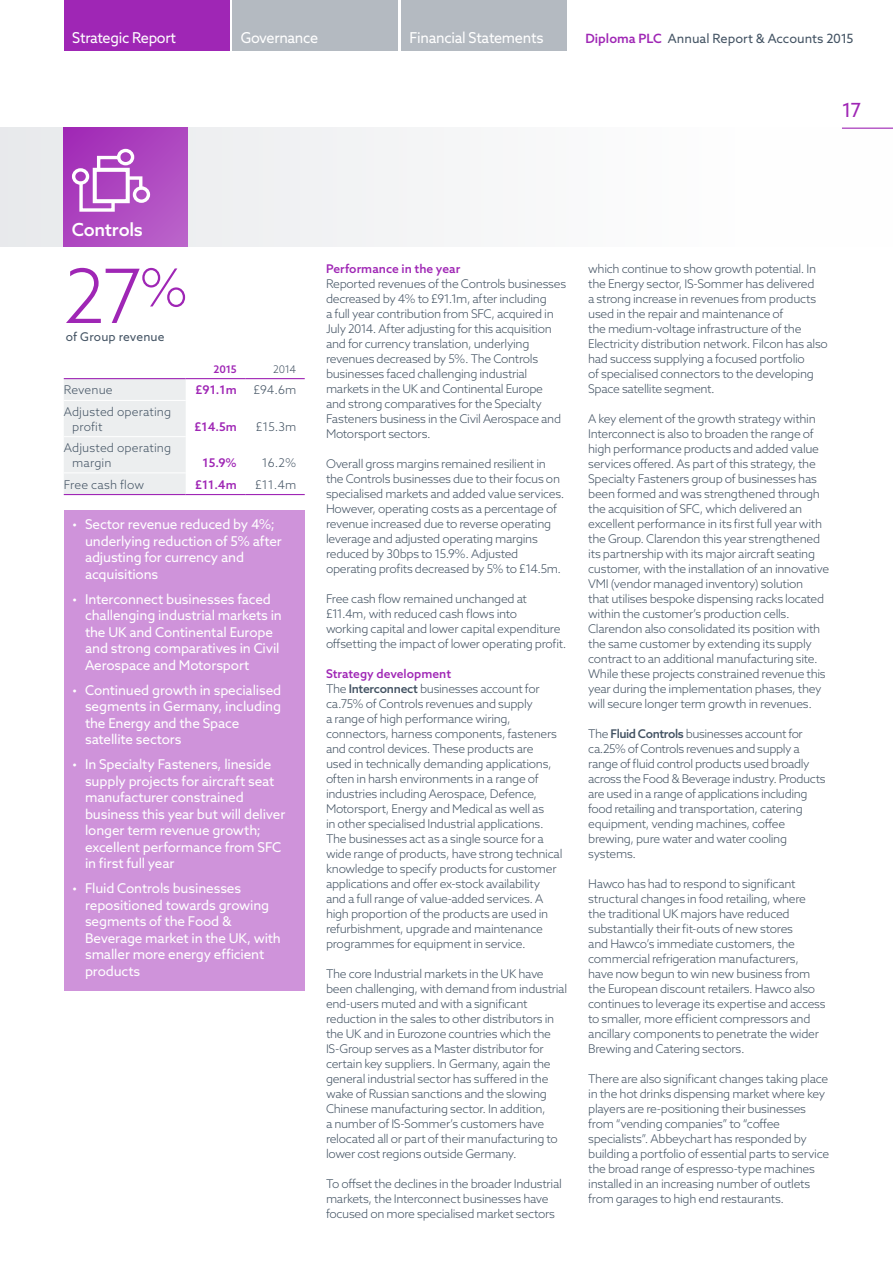
<style>
.page{position:relative;width:893px;height:1263px;background:#fff}
.page>*{position:absolute;margin:0;border:0;box-sizing:border-box;transform-origin:0 0}
.t1{font:300 75px "Azo Sans";color:#9f26b5}
.t2{font:19.5px "Azo Sans";color:#9f26b5}
.t3{font:500 18px "Azo Sans";letter-spacing:-.015em;color:#fff}
.t4{font:15px "Azo Sans";letter-spacing:-.02em;color:#fff;scale:.96 1}
.t5{font:13.5px/16.5px "Azo Sans";letter-spacing:-.01em;color:#fff}
.t6{font:12.75px "Azo Sans";color:#435363}
.t7{font:300 12px/15px "Azo Sans";letter-spacing:-.025em;color:#435363}
.t8{font:300 12px/15px "Azo Sans";letter-spacing:.01em;color:#435363}
.t9{font:500 12px "Azo Sans";color:#9f26b5}
.t10{font:12px "Azo Sans";letter-spacing:.01em;color:#435363}
.t11{font:300 12px "Azo Sans";color:#435363}
.t12{font:500 10.5px "Azo Sans";color:#9f26b5}
.t13{font:300 10.5px "Azo Sans";color:#435363}
.s1{font-weight:500;color:#9f26b5}
.s2{font-weight:500}
</style>
<div class="page">
<div style="left:0;top:128px;width:433px;height:119px;background:#f0f1f3"></div>
<hr style="left:842px;top:128px;width:51px;height:1px;background:#9f26b5">
<div style="left:64px;top:0;width:166px;height:51px;background:#9f26b5"></div>
<div style="left:232px;top:0;width:166px;height:51px;background:#b4bac1"></div>
<div style="left:401px;top:0;width:166px;height:51px;background:#b4bac1"></div>
<svg style="left:64px;top:128px;width:123px;height:119px;background:#ae48c0"></svg>
<div style="left:117px;top:149px;width:17px;height:16px;border:3px solid #fff;border-radius:50%"></div>
<div style="left:72px;top:168px;width:17px;height:17px;border:3px solid #fff;border-radius:50%"></div>
<div style="left:133px;top:186px;width:17px;height:17px;border:3px solid #fff;border-radius:50%"></div>
<svg style="left:78px;top:154px;width:66px;height:59px"></svg>
<div style="left:64px;top:510px;width:241px;height:480px;background:#cf93da"></div>
<svg style="left:64px;top:379px;width:241px;height:115px"></svg>
<hr style="left:64px;top:400px;width:122px;height:1px;background:#fff">
<hr style="left:186px;top:400px;width:59px;height:1px;background:#fff">
<hr style="left:245px;top:400px;width:60px;height:1px;background:#fff">
<hr style="left:64px;top:436px;width:122px;height:1px;background:#fff">
<hr style="left:186px;top:436px;width:59px;height:1px;background:#fff">
<hr style="left:245px;top:436px;width:60px;height:1px;background:#fff">
<hr style="left:64px;top:494px;width:122px;height:1px;background:#9f26b5">
<hr style="left:64px;top:472px;width:122px;height:1px;background:#fff">
<hr style="left:64px;top:378px;width:122px;height:1px;background:#9f26b5">
<hr style="left:186px;top:378px;width:59px;height:1px;background:#9f26b5">
<hr style="left:245px;top:378px;width:60px;height:1px;background:#9f26b5">
<hr style="left:186px;top:494px;width:59px;height:1px;background:#9f26b5">
<hr style="left:245px;top:494px;width:60px;height:1px;background:#9f26b5">
<hr style="left:186px;top:472px;width:59px;height:1px;background:#fff">
<hr style="left:245px;top:472px;width:60px;height:1px;background:#fff">
<p class="t4" style="left:72px;top:27px;width:110px">Strategic Report</p>
<p class="t4" style="left:241px;top:27px;width:82px">Governance</p>
<p class="t4" style="left:409px;top:27px;width:141px">Financial Statements</p>
<p class="t6" style="left:585px;top:30px;width:270px"><span class="s1">Diploma PLC</span> Annual Report &amp; Accounts 2015</p>
<h2 class="t2" style="left:842px;top:98px;width:21px">17</h2>
<h3 class="t3" style="left:72px;top:217px;width:73px">Controls</h3>
<h1 class="t1" style="left:64px;top:247px;width:126px">27<sup>%</sup></h1>
<p class="t10" style="left:66px;top:329px;width:100px">of Group revenue</p>
<p class="t12" style="left:214px;top:363px;width:25px">2015</p>
<p class="t13" style="left:273px;top:363px;width:25px">2014</p>
<p class="t11" style="left:64px;top:382px;width:50px">Revenue</p>
<p class="t9" style="left:196px;top:382px;width:43px">£91.1m</p>
<p class="t7" style="left:253px;top:383px;width:44px">£94.6m</p>
<p class="t8" style="left:72px;top:404px;width:100px;text-indent:-9px">Adjusted operating profit</p>
<p class="t9" style="left:195px;top:418px;width:44px">£14.5m</p>
<p class="t7" style="left:256px;top:419px;width:42px">£15.3m</p>
<p class="t8" style="left:72px;top:440px;width:100px;text-indent:-9px">Adjusted operating margin</p>
<p class="t9" style="left:203px;top:455px;width:36px">15.9%</p>
<p class="t7" style="left:262px;top:455px;width:36px">16.2%</p>
<p class="t8" style="left:64px;top:477px;width:82px">Free cash flow</p>
<p class="t9" style="left:195px;top:476px;width:43px">£11.4m</p>
<p class="t7" style="left:255px;top:477px;width:43px">£11.4m</p>
<p class="t5" style="left:85px;top:516px;width:198px;text-indent:-13px">• Sector revenue reduced by 4%; underlying reduction of 5% after adjusting for currency and acquisitions</p>
<p class="t5" style="left:85px;top:591px;width:198px;text-indent:-13px">• Interconnect businesses faced challenging industrial markets in the UK and Continental Europe and strong comparatives in Civil<br>Aerospace and Motorsport</p>
<p class="t5" style="left:85px;top:682px;width:198px;text-indent:-13px">• Continued growth in specialised segments in Germany, including the Energy and the Space satellite sectors</p>
<p class="t5" style="left:85px;top:756px;width:202px;text-indent:-13px">• In Specialty Fasteners, lineside supply projects for aircraft seat manufacturer constrained business this year but will deliver longer term revenue growth; excellent performance from SFC in first full year</p>
<p class="t5" style="left:85px;top:880px;width:197px;text-indent:-13px">• Fluid Controls businesses repositioned towards growing segments of the Food &amp;<br>Beverage market in the UK, with smaller more energy efficient products</p>
<p class="t9" style="left:326px;top:261px;width:136px">Performance in the year</p>
<p class="t7" style="left:326px;top:276px;width:242px">Reported revenues of the Controls businesses decreased by 4% to £91.1m, after including<br>a full year contribution from SFC, acquired in July 2014. After adjusting for this acquisition and for currency translation, underlying revenues decreased by 5%. The Controls businesses faced challenging industrial markets in the UK and Continental Europe<br>and strong comparatives for the Specialty Fasteners business in the Civil Aerospace and Motorsport sectors.</p>
<p class="t7" style="left:326px;top:456px;width:240px">Overall gross margins remained resilient in the Controls businesses due to their focus on specialised markets and added value services.<br>However, operating costs as a percentage of revenue increased due to reverse operating leverage and adjusted operating margins reduced by 30bps to 15.9%. Adjusted operating profits decreased by 5% to £14.5m.</p>
<p class="t7" style="left:326px;top:591px;width:242px">Free cash flow remained unchanged at £11.4m, with reduced cash flows into<br>working capital and lower capital expenditure offsetting the impact of lower operating profit.</p>
<p class="t7" style="left:326px;top:666px;width:238px"><span class="s1">Strategy development<br></span>The <span class="s2">Interconnect</span> businesses account for ca.75% of Controls revenues and supply<br>a range of high performance wiring, connectors, harness components, fasteners and control devices. These products are<br>used in technically demanding applications, often in harsh environments in a range of industries including Aerospace, Defence, Motorsport, Energy and Medical as well as<br>in other specialised Industrial applications.<br>The businesses act as a single source for a wide range of products, have strong technical knowledge to specify products for customer applications and offer ex-stock availability and a full range of value-added services. A high proportion of the products are used in refurbishment, upgrade and maintenance programmes for equipment in service.</p>
<p class="t7" style="left:326px;top:966px;width:243px">The core Industrial markets in the UK have been challenging, with demand from industrial end-users muted and with a significant reduction in the sales to other distributors in the UK and in Eurozone countries which the IS-Group serves as a Master distributor for certain key suppliers. In Germany, again the general industrial sector has suffered in the wake of Russian sanctions and the slowing Chinese manufacturing sector. In addition,<br>a number of IS-Sommer’s customers have relocated all or part of their manufacturing to lower cost regions outside Germany.</p>
<p class="t7" style="left:326px;top:1176px;width:237px">To offset the declines in the broader Industrial markets, the Interconnect businesses have focused on more specialised market sectors</p>
<p class="t7" style="left:588px;top:261px;width:241px">which continue to show growth potential. In the Energy sector, IS-Sommer has delivered<br>a strong increase in revenues from products used in the repair and maintenance of<br>the medium-voltage infrastructure of the Electricity distribution network. Filcon has also had success supplying a focused portfolio<br>of specialised connectors to the developing Space satellite segment.</p>
<p class="t7" style="left:588px;top:411px;width:242px">A key element of the growth strategy within Interconnect is also to broaden the range of high performance products and added value services offered. As part of this strategy, the Specialty Fasteners group of businesses has been formed and was strengthened through the acquisition of SFC, which delivered an excellent performance in its first full year with the Group. Clarendon this year strengthened its partnership with its major aircraft seating customer, with the installation of an innovative VMI (vendor managed inventory) solution<br>that utilises bespoke dispensing racks located within the customer’s production cells.<br>Clarendon also consolidated its position with the same customer by extending its supply contract to an additional manufacturing site.<br>While these projects constrained revenue this year during the implementation phases, they will secure longer term growth in revenues.</p>
<p class="t7" style="left:588px;top:726px;width:239px">The <span class="s2">Fluid Controls</span> businesses account for ca.25% of Controls revenues and supply a range of fluid control products used broadly across the Food &amp; Beverage industry. Products are used in a range of applications including food retailing and transportation, catering equipment, vending machines, coffee brewing, pure water and water cooling systems.</p>
<p class="t7" style="left:588px;top:876px;width:239px">Hawco has had to respond to significant structural changes in food retailing, where the traditional UK majors have reduced substantially their fit-outs of new stores<br>and Hawco’s immediate customers, the commercial refrigeration manufacturers, have now begun to win new business from the European discount retailers. Hawco also continues to leverage its expertise and access to smaller, more efficient compressors and ancillary components to penetrate the wider Brewing and Catering sectors.</p>
<p class="t7" style="left:588px;top:1071px;width:242px">There are also significant changes taking place in the hot drinks dispensing market where key players are re-positioning their businesses from “vending companies” to “coffee specialists”. Abbeychart has responded by building a portfolio of essential parts to service the broad range of espresso-type machines installed in an increasing number of outlets from garages to high end restaurants.</p>
</div>
